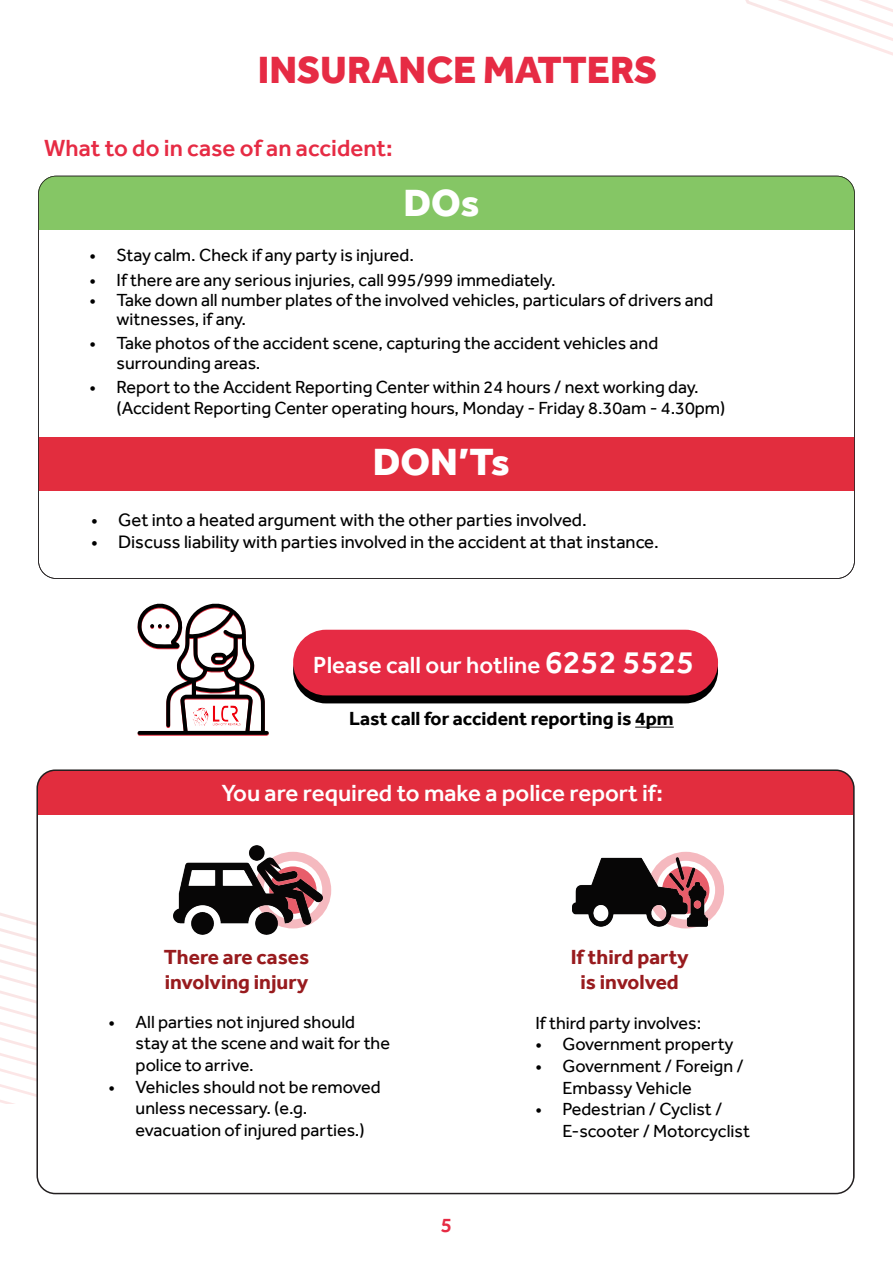
<style>
.page{position:relative;width:893px;height:1263px;background:#fff}
.page>*{position:absolute;margin:0;border:0;box-sizing:border-box;transform-origin:0 0}
.t1{font:800 39px "Effra";color:#e62b44}
.t2{font:800 39px "Effra";color:#fff}
.t3{font:500 24px "Effra";color:#fff}
.t4{font:500 24px "Effra";color:#e62b44}
.t5{font:700 21px/25.2px "Effra";color:#981b1e}
.t6{font:500 21px "Effra";color:#e62b44}
.t7{font:700 19.5px "Effra";color:#000}
.t8{font:18.45px "Effra";color:#000}
.t9{font:18px/21.6px "Effra";color:#000}
.s1{font-size:33px}
</style>
<div class="page">
<svg style="left:0;top:1015px;width:36px;height:88px"></svg>
<svg style="left:530px;top:175px;width:310px;height:1px"></svg>
<svg style="left:745px;top:0;width:148px;height:56px"></svg>
<div style="left:37px;top:770px;width:817px;height:45px;background:#e22d3e"></div>
<div style="left:36px;top:769px;width:819px;height:425px;border:2px solid #231f20;border-radius:18px"></div>
<svg style="left:38px;top:176px;width:817px;height:403px"></svg>
<svg style="left:137px;top:604px;width:132px;height:132px"></svg>
<img style="left:190px;top:704px;width:52px;height:23px">
<div style="left:293px;top:638px;width:425px;height:65px;background:#000;border-radius:33px"></div>
<div style="left:293px;top:630px;width:425px;height:65px;background:#e62b44;border-radius:33px"></div>
<hr style="left:635px;top:727px;width:39px;height:1px;background:#000">
<div style="left:255px;top:852px;width:76px;height:76px;border:9px solid #e22d3e;border-radius:50%"></div>
<img style="left:174px;top:845px;width:148px;height:90px">
<div style="left:647px;top:852px;width:77px;height:76px;border:9px solid #e22d3e;border-radius:50%"></div>
<img style="left:572px;top:851px;width:136px;height:78px">
<h1 class="t1" style="left:258px;top:47px;width:401px">INSURANCE MATTERS</h1>
<h2 class="t4" style="left:44px;top:134px;width:350px">What to do in case of an accident:</h2>
<h1 class="t2" style="left:403px;top:180px;width:78px">DOs</h1>
<p class="t9" style="left:90px;top:244px;width:326px">• Stay calm. Check if any party is injured.</p>
<p class="t9" style="left:90px;top:269px;width:468px">• If there are any serious injuries, call 995/999 immediately.</p>
<p class="t9" style="left:117px;top:290px;width:598px;line-height:19.5px;text-indent:-27px">• Take down all number plates of the involved vehicles, particulars of drivers and witnesses, if any.</p>
<p class="t9" style="left:117px;top:333px;width:543px;line-height:19.5px;text-indent:-27px">• Take photos of the accident scene, capturing the accident vehicles and surrounding areas.</p>
<p class="t9" style="left:117px;top:376px;width:610px;line-height:21px;text-indent:-27px">• Report to the Accident Reporting Center within 24 hours / next working day. (Accident Reporting Center operating hours, Monday - Friday 8.30am - 4.30pm)</p>
<h1 class="t2" style="left:373px;top:439px;width:139px">DON’Ts</h1>
<p class="t8" style="left:91px;top:508px;width:497px">• Get into a heated argument with the other parties involved.</p>
<p class="t8" style="left:91px;top:531px;width:569px">• Discuss liability with parties involved in the accident at that instance.</p>
<h2 class="t3" style="left:313px;top:651px;width:383px">Please call our hotline <span class="s1">6252 5525</span></h2>
<p class="t7" style="left:349px;top:707px;width:326px">Last call for accident reporting is 4pm</p>
<h2 class="t3" style="left:221px;top:778px;width:443px">You are required to make a police report if:</h2>
<p class="t5" style="left:164px;top:944px;width:147px">There are cases involving injury</p>
<p class="t5" style="left:571px;top:944px;width:119px;text-align:center">If third party is involved</p>
<p class="t9" style="left:136px;top:1011px;width:256px;text-indent:-27px">• All parties not injured should stay at the scene and wait for the police to arrive.</p>
<p class="t9" style="left:136px;top:1075px;width:246px;text-indent:-27px">• Vehicles should not be removed unless necessary. (e.g. evacuation of injured parties.)</p>
<p class="t9" style="left:535px;top:1012px;width:167px">If third party involves:</p>
<p class="t9" style="left:535px;top:1033px;width:199px">• Government property</p>
<p class="t9" style="left:562px;top:1055px;width:183px;text-indent:-27px">• Government / Foreign /<br>Embassy Vehicle</p>
<p class="t9" style="left:562px;top:1098px;width:189px;text-indent:-27px">• Pedestrian / Cyclist /<br>E-scooter / Motorcyclist</p>
<p class="t6" style="left:441px;top:1212px;width:13px">5</p>
</div>
